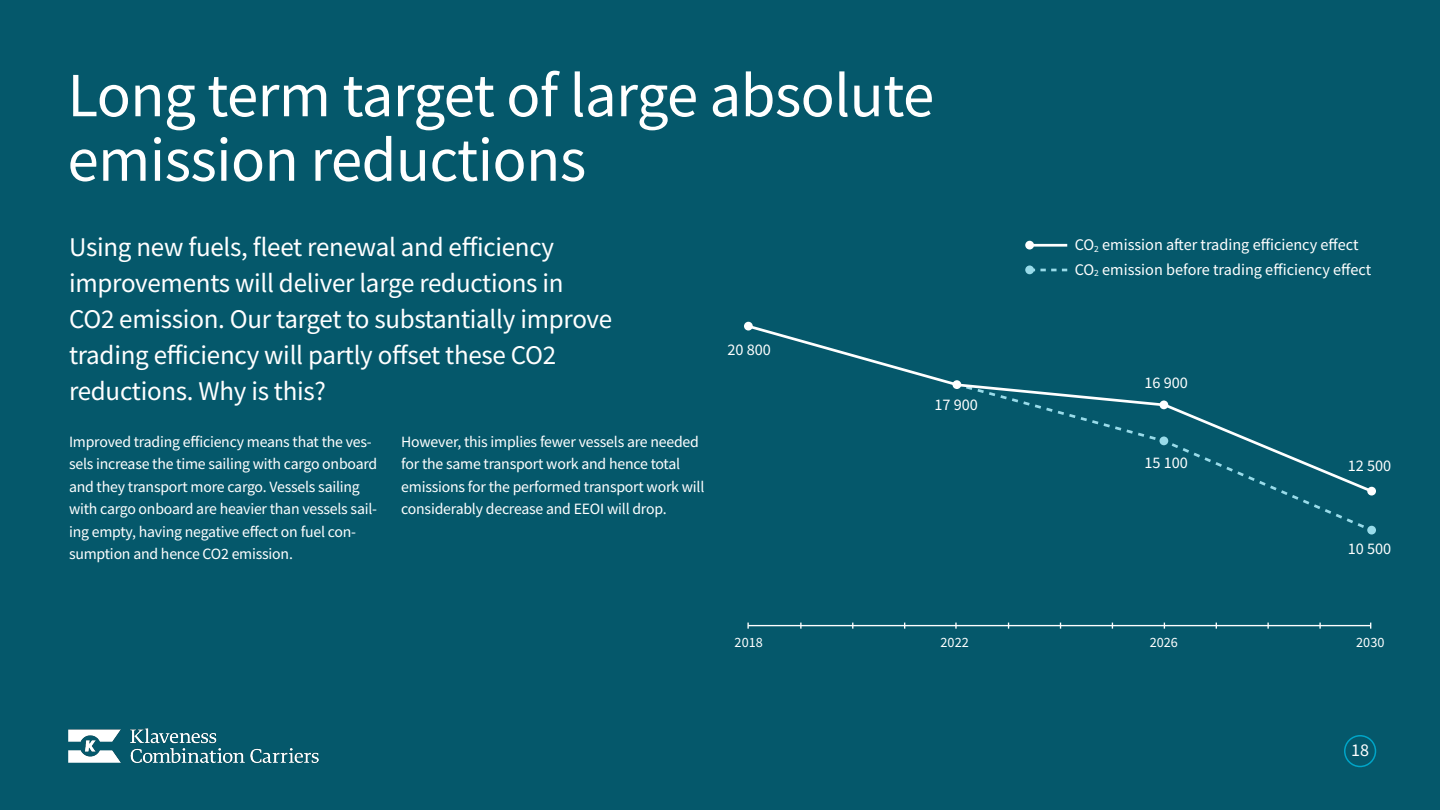
<style>
.page{position:relative;width:1440px;height:810px;background:#05586b}
.page>*{position:absolute;margin:0;border:0;box-sizing:border-box;transform-origin:0 0}
.t1{font:63px/64.5px "Source Sans Pro";letter-spacing:-.01em;color:#fff}
.t2{font:27px/36px "Source Sans Pro";letter-spacing:-.01em;color:#fff}
.t3{font:18px "Source Sans Pro";color:#fff}
.t4{font:16.2px/24.6px "Source Sans Pro";color:#fff}
.t5{font:15.75px/22.5px "Source Sans Pro";letter-spacing:-.015em;color:#fff}
.t6{font:14.17px "Source Sans Pro";color:#fff}
</style>
<div class="page">
<div style="left:1344px;top:735px;width:32px;height:32px;border:2px solid #00a5c8;border-radius:50%"></div>
<img style="left:68px;top:728px;width:251px;height:35px">
<svg style="left:1034px;top:269px;width:33px;height:2px"></svg>
<div style="left:1025px;top:266px;width:9px;height:8px;background:#99dbe9;border-radius:50%"></div>
<hr style="left:1030px;top:244px;width:37px;height:3px;background:#fff">
<div style="left:1025px;top:241px;width:9px;height:9px;background:#fff;border-radius:50%"></div>
<div style="left:1367px;top:526px;width:9px;height:9px;background:#99dbe9;border-radius:50%"></div>
<svg style="left:745px;top:323px;width:216px;height:62px"></svg>
<svg style="left:952px;top:380px;width:9px;height:9px"></svg>
<hr style="left:748px;top:625px;width:623px;height:1px;background:#fff">
<svg style="left:953px;top:382px;width:422px;height:113px"></svg>
<h1 class="t1" style="left:68px;top:63px;width:868px">Long term target of large absolute emission reductions</h1>
<h2 class="t2" style="left:69px;top:229px;width:545px">Using new fuels, fleet renewal and efficiency improvements will deliver large reductions in CO2 emission. Our target to substantially improve trading efficiency will partly offset these CO2 reductions. Why is this?</h2>
<p class="t5" style="left:69px;top:430px;width:310px">Improved trading efficiency means that the ves&shy;sels increase the time sailing with cargo onboard and they transport more cargo. Vessels sailing with cargo onboard are heavier than vessels sail&shy;ing empty, having negative effect on fuel con&shy;sumption and hence CO2 emission.</p>
<p class="t5" style="left:401px;top:430px;width:305px">However, this implies fewer vessels are needed for the same transport work and hence total emissions for the performed transport work will considerably decrease and EEOI will drop.</p>
<p class="t4" style="left:728px;top:337px;width:45px">20 800</p>
<p class="t4" style="left:935px;top:392px;width:45px">17 900</p>
<p class="t4" style="left:1075px;top:232px;width:298px">CO<sub>2</sub> emission after trading efficiency effect<br>CO<sub>2</sub> emission before trading efficiency effect</p>
<p class="t4" style="left:1145px;top:370px;width:45px">16 900</p>
<p class="t4" style="left:1144px;top:450px;width:45px">15 100</p>
<p class="t4" style="left:1348px;top:453px;width:45px">12 500</p>
<p class="t4" style="left:1348px;top:537px;width:45px">10 500</p>
<p class="t6" style="left:735px;top:634px;width:30px">2018</p>
<p class="t6" style="left:941px;top:634px;width:30px">2022</p>
<p class="t6" style="left:1150px;top:634px;width:30px">2026</p>
<p class="t6" style="left:1356px;top:634px;width:30px">2030</p>
<p class="t3" style="left:1351px;top:739px;width:19px">18</p>
</div>
